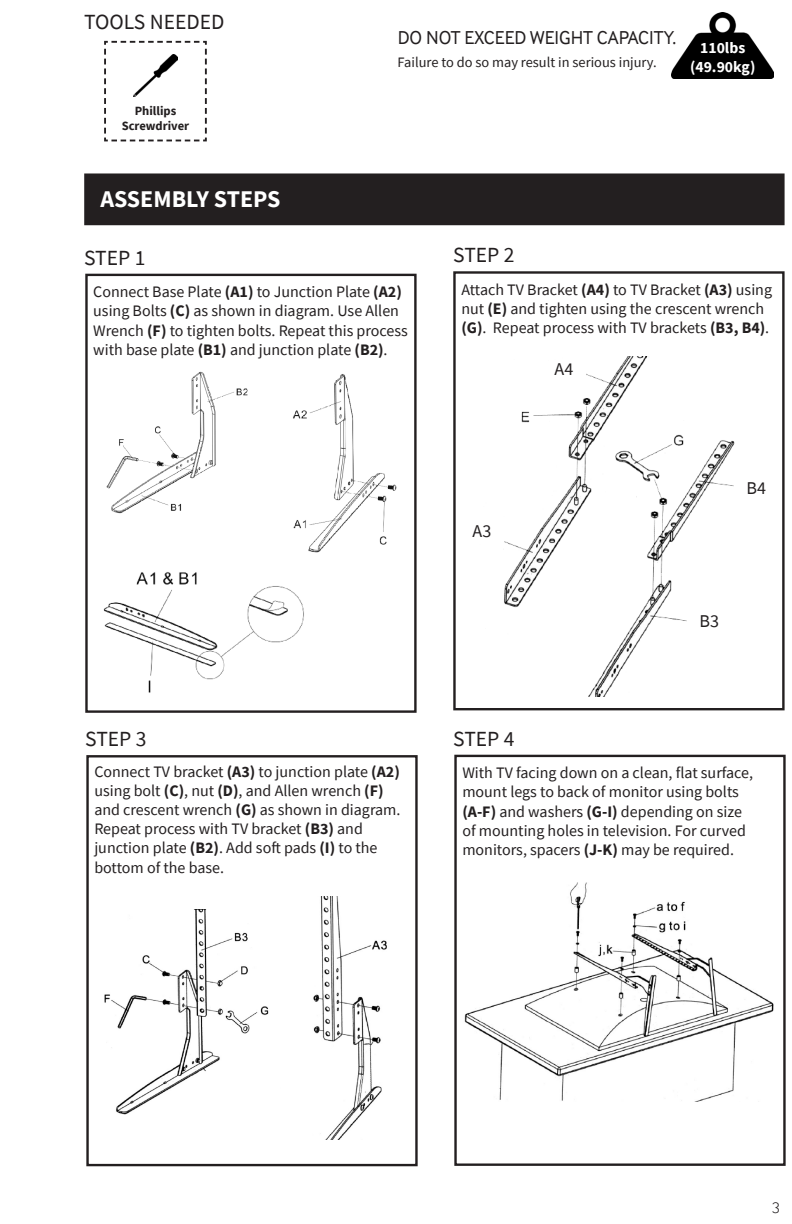
<style>
.page{position:relative;width:792px;height:1224px;background:#fff}
.page>*{position:absolute;margin:0;border:0;box-sizing:border-box;transform-origin:0 0}
.t1{font:700 24px "Source Sans Pro";color:#fff}
.t2{font:21.6px "Source Sans Pro";color:#231f20}
.t3{font:19.2px "Inter Face";color:#231f20}
.t4{font:18px "Source Sans Pro";color:#231f20}
.t5{font:16px/19.2px "Source Sans Pro";color:#231f20}
.t6{font:300 16px "Inter Face";color:#231f20}
.t7{font:700 15.6px "Source Sans Pro";color:#fff}
.t8{font:14.4px "Source Sans Pro";color:#231f20}
.t9{font:700 12.6px/15.2px "Source Sans Pro";color:#231f20;text-align:center}
.s1{font-weight:700}
</style>
<div class="page">
<div style="left:86px;top:755px;width:332px;height:411px;border:2px solid #231f20"></div>
<img style="left:313px;top:897px;width:74px;height:243px">
<div style="left:85px;top:274px;width:332px;height:439px;border:2px solid #231f20"></div>
<div style="left:85px;top:175px;width:698px;height:49px;background:#231f20"></div>
<div style="left:84px;top:173px;width:701px;height:52px;border:2px solid #231f20"></div>
<img style="left:672px;top:13px;width:102px;height:66px">
<svg style="left:104px;top:40px;width:103px;height:102px"></svg>
<img style="left:133px;top:54px;width:45px;height:42px">
<div style="left:453px;top:271px;width:332px;height:439px;border:2px solid #231f20"></div>
<img style="left:504px;top:356px;width:231px;height:340px">
<div style="left:454px;top:755px;width:332px;height:411px;border:2px solid #231f20"></div>
<img style="left:464px;top:882px;width:310px;height:220px">
<img style="left:106px;top:371px;width:142px;height:143px">
<img style="left:293px;top:374px;width:104px;height:179px">
<img style="left:103px;top:572px;width:201px;height:121px">
<img style="left:104px;top:910px;width:165px;height:205px">
<div style="left:542px;top:361px;width:44px;height:19px;background:#fff"></div>
<div style="left:688px;top:613px;width:43px;height:19px;background:#fff"></div>
<p class="t2" style="left:84px;top:8px;width:142px">TOOLS NEEDED</p>
<p class="t9" style="left:122px;top:103px;width:69px">Phillips<br>Screwdriver</p>
<p class="t1" style="left:100px;top:183px;width:182px">ASSEMBLY STEPS</p>
<p class="t3" style="left:398px;top:27px;width:280px">DO NOT EXCEED WEIGHT CAPACITY.</p>
<p class="t8" style="left:398px;top:53px;width:261px">Failure to do so may result in serious injury.</p>
<p class="t7" style="left:700px;top:38px;width:47px">110lbs</p>
<p class="t7" style="left:690px;top:56px;width:67px">(49.90kg)</p>
<p class="t2" style="left:84px;top:244px;width:63px">STEP 1</p>
<p class="t5" style="left:93px;top:282px;width:316px">Connect Base Plate <span class="s1">(A1)</span> to Junction Plate <span class="s1">(A2) </span>using Bolts <span class="s1">(C)</span> as shown in diagram. Use Allen Wrench <span class="s1">(F)</span> to tighten bolts. Repeat this process with base plate <span class="s1">(B1)</span> and junction plate <span class="s1">(B2)</span>.</p>
<p class="t2" style="left:85px;top:725px;width:63px">STEP 3</p>
<p class="t5" style="left:94px;top:762px;width:308px">Connect TV bracket <span class="s1">(A3)</span> to junction plate <span class="s1">(A2) </span>using bolt <span class="s1">(C)</span>, nut <span class="s1">(D)</span>, and Allen wrench <span class="s1">(F) </span>and crescent wrench <span class="s1">(G)</span> as shown in diagram.<br>Repeat process with TV bracket <span class="s1">(B3)</span> and junction plate <span class="s1">(B2)</span>. Add soft pads <span class="s1">(I)</span> to the bottom of the base.</p>
<p class="t2" style="left:453px;top:241px;width:63px">STEP 2</p>
<p class="t5" style="left:461px;top:280px;width:312px">Attach TV Bracket <span class="s1">(A4)</span> to TV Bracket <span class="s1">(A3)</span> using nut <span class="s1">(E)</span> and tighten using the crescent wrench <span class="s1">(G)</span>. Repeat process with TV brackets <span class="s1">(B3, B4)</span>.</p>
<p class="t4" style="left:473px;top:519px;width:20px">A3</p>
<p class="t4" style="left:555px;top:357px;width:20px">A4</p>
<p class="t4" style="left:747px;top:476px;width:21px">B4</p>
<p class="t4" style="left:699px;top:609px;width:21px">B3</p>
<p class="t2" style="left:453px;top:725px;width:63px">STEP 4</p>
<p class="t5" style="left:462px;top:763px;width:292px">With TV facing down on a clean, flat surface, mount legs to back of monitor using bolts <span class="s1">(A-F)</span> and washers <span class="s1">(G-I)</span> depending on size of mounting holes in television. For curved monitors, spacers <span class="s1">(J-K)</span> may be required.</p>
<p class="t6" style="left:772px;top:1198px;width:10px">3</p>
</div>
